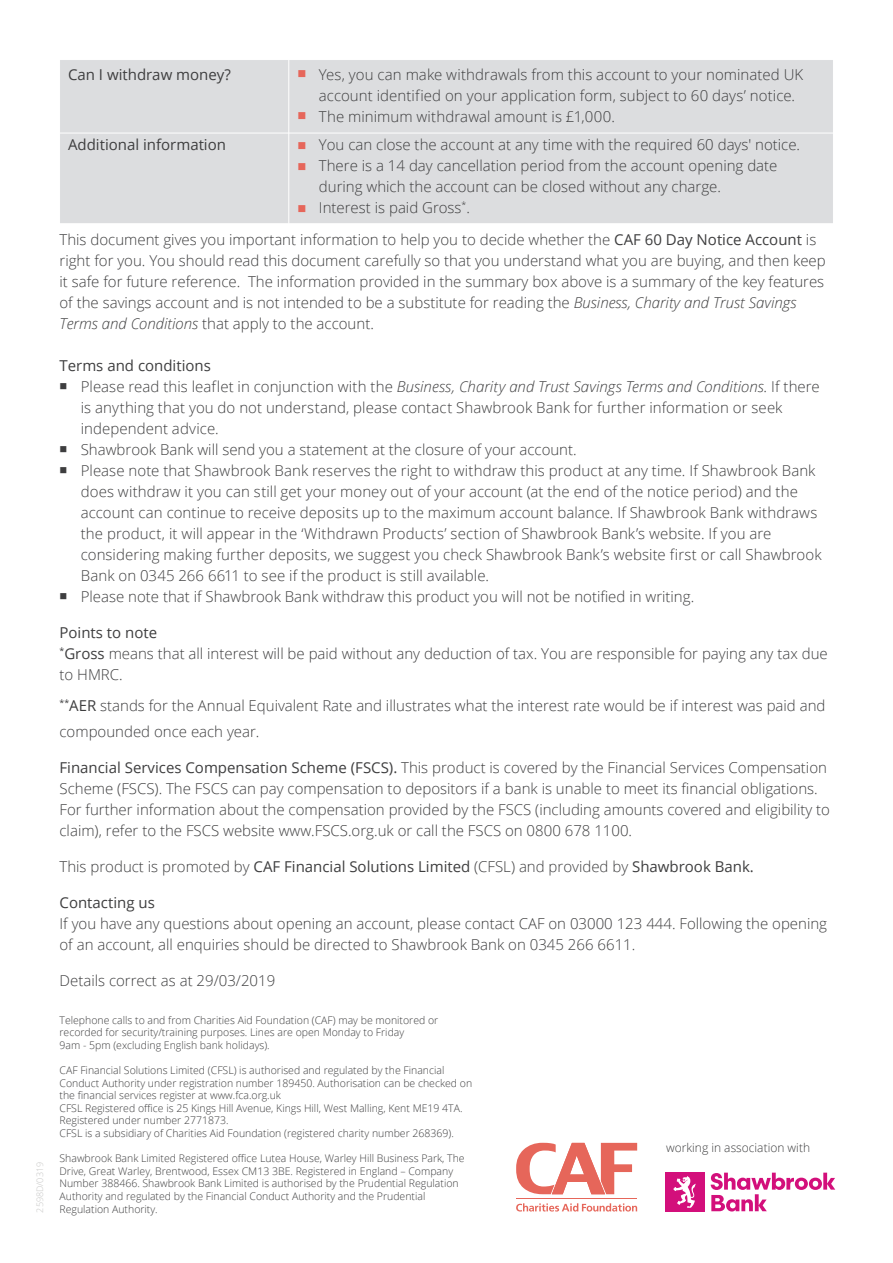
<style>
.page{position:relative;width:893px;height:1263px;background:#fff}
.page>*{position:absolute;margin:0;border:0;box-sizing:border-box;transform-origin:0 0}
.t1{font:300 15px/21px "Open Sans";color:#3e3e3f}
.t2{font:15px "Open Sans";color:#3e3e3f}
.t3{font:300 12px "Open Sans";color:#3e3e3f}
.t4{font:300 10.5px/12.6px "Open Sans";color:#3e3e3f}
.t5{font:300 9px "Open Sans";color:#c6c6c5}
.s1{color:#e6665a}
.s2{font-weight:400}
.s3{font-style:italic}
</style>
<div class="page">
<div style="left:59px;top:59px;width:775px;height:165px;background:#dcdddf;border:1px solid #fff"></div>
<hr style="left:60px;top:133px;width:773px;height:1px;background:#fff">
<hr style="left:288px;top:60px;width:1px;height:164px;background:#fff">
<div style="left:666px;top:1172px;width:39px;height:39px;background:#d30f7b"></div>
<svg style="left:711px;top:1173px;width:124px;height:38px"></svg>
<svg style="left:673px;top:1176px;width:23px;height:32px"></svg>
<hr style="left:516px;top:1198px;width:121px;height:1px;background:#e6665a">
<svg style="left:516px;top:1203px;width:121px;height:8px"></svg>
<svg style="left:516px;top:1143px;width:121px;height:51px"></svg>
<p class="t5" style="left:34px;top:1212px;width:52px;rotate:-90deg">2598D/0319</p>
<p class="t2" style="left:68px;top:64px;width:164px">Can I withdraw money?</p>
<p class="t2" style="left:68px;top:134px;width:159px">Additional information</p>
<p class="t1" style="left:319px;top:63px;width:486px;text-indent:-21px"><span class="s1">■</span> Yes, you can make withdrawals from this account to your nominated UK account identified on your application form, subject to 60 days’ notice.</p>
<p class="t1" style="left:298px;top:105px;width:319px"><span class="s1">■</span> The minimum withdrawal amount is £1,000.</p>
<p class="t1" style="left:298px;top:134px;width:504px"><span class="s1">■</span> You can close the account at any time with the required 60 days' notice.</p>
<p class="t1" style="left:319px;top:154px;width:460px;text-indent:-21px"><span class="s1">■</span> There is a 14 day cancellation period from the account opening date during which the account can be closed without any charge.</p>
<p class="t1" style="left:298px;top:197px;width:174px"><span class="s1">■</span> Interest is paid Gross<sup>*</sup>.</p>
<p class="t1" style="left:60px;top:228px;width:768px">This document gives you important information to help you to decide whether the <span class="s2">CAF 60 Day Notice Account</span> is right for you. You should read this document carefully so that you understand what you are buying, and then keep it safe for future reference. The information provided in the summary box above is a summary of the key features of the savings account and is not intended to be a substitute for reading the <span class="s3">Business, Charity and Trust Savings Terms and Conditions</span> that apply to the account.</p>
<p class="t2" style="left:60px;top:355px;width:153px">Terms and conditions</p>
<p class="t1" style="left:81px;top:375px;width:740px;text-indent:-21px">■ Please read this leaflet in conjunction with the <span class="s3">Business, Charity and Trust Savings Terms and Conditions</span>. If there is anything that you do not understand, please contact Shawbrook Bank for further information or seek independent advice.</p>
<p class="t1" style="left:60px;top:438px;width:519px">■ Shawbrook Bank will send you a statement at the closure of your account.</p>
<p class="t1" style="left:81px;top:459px;width:742px;text-indent:-21px">■ Please note that Shawbrook Bank reserves the right to withdraw this product at any time. If Shawbrook Bank does withdraw it you can still get your money out of your account (at the end of the notice period) and the account can continue to receive deposits up to the maximum account balance. If Shawbrook Bank withdraws the product, it will appear in the ‘Withdrawn Products’ section of Shawbrook Bank’s website. If you are considering making further deposits, we suggest you check Shawbrook Bank’s website first or call Shawbrook Bank on 0345 266 6611 to see if the product is still available.</p>
<p class="t1" style="left:60px;top:585px;width:636px">■ Please note that if Shawbrook Bank withdraw this product you will not be notified in writing.</p>
<p class="t1" style="left:60px;top:621px;width:770px"><span class="s2">Points to note<br></span><sup>*</sup><span class="s2">Gross</span> means that all interest will be paid without any deduction of tax. You are responsible for paying any tax due to HMRC.</p>
<p class="t1" style="left:60px;top:692px;width:767px;line-height:26px"><sup>**</sup><span class="s2">AER</span> stands for the Annual Equivalent Rate and illustrates what the interest rate would be if interest was paid and compounded once each year.</p>
<p class="t1" style="left:60px;top:756px;width:772px"><span class="s2">Financial Services Compensation Scheme (FSCS).</span> This product is covered by the Financial Services Compensation Scheme (FSCS). The FSCS can pay compensation to depositors if a bank is unable to meet its financial obligations.<br>For further information about the compensation provided by the FSCS (including amounts covered and eligibility to claim), refer to the FSCS website www.FSCS.org.uk or call the FSCS on 0800 678 1100.</p>
<p class="t1" style="left:60px;top:855px;width:696px">This product is promoted by <span class="s2">CAF Financial Solutions Limited</span> (CFSL) and provided by <span class="s2">Shawbrook Bank.</span></p>
<p class="t2" style="left:60px;top:892px;width:97px">Contacting us</p>
<p class="t1" style="left:60px;top:912px;width:769px">If you have any questions about opening an account, please contact CAF on 03000 123 444. Following the opening of an account, all enquiries should be directed to Shawbrook Bank on 0345 266 6611.</p>
<p class="t1" style="left:60px;top:969px;width:217px">Details correct as at 29/03/2019</p>
<p class="t4" style="left:60px;top:1013px;width:380px">Telephone calls to and from Charities Aid Foundation (CAF) may be monitored or recorded for security/training purposes. Lines are open Monday to Friday<br>9am - 5pm (excluding English bank holidays).</p>
<p class="t4" style="left:60px;top:1063px;width:414px">CAF Financial Solutions Limited (CFSL) is authorised and regulated by the Financial Conduct Authority under registration number 189450. Authorisation can be checked on the financial services register at www.fca.org.uk<br>CFSL Registered office is 25 Kings Hill Avenue, Kings Hill, West Malling, Kent ME19 4TA.<br>Registered under number 2771873.<br>CFSL is a subsidiary of Charities Aid Foundation (registered charity number 268369).</p>
<p class="t4" style="left:60px;top:1152px;width:407px">Shawbrook Bank Limited Registered office Lutea House, Warley Hill Business Park, The Drive, Great Warley, Brentwood, Essex CM13 3BE. Registered in England – Company Number 388466. Shawbrook Bank Limited is authorised by the Prudential Regulation Authority and regulated by the Financial Conduct Authority and the Prudential Regulation Authority.</p>
<p class="t3" style="left:666px;top:1139px;width:146px">working in association with</p>
</div>
